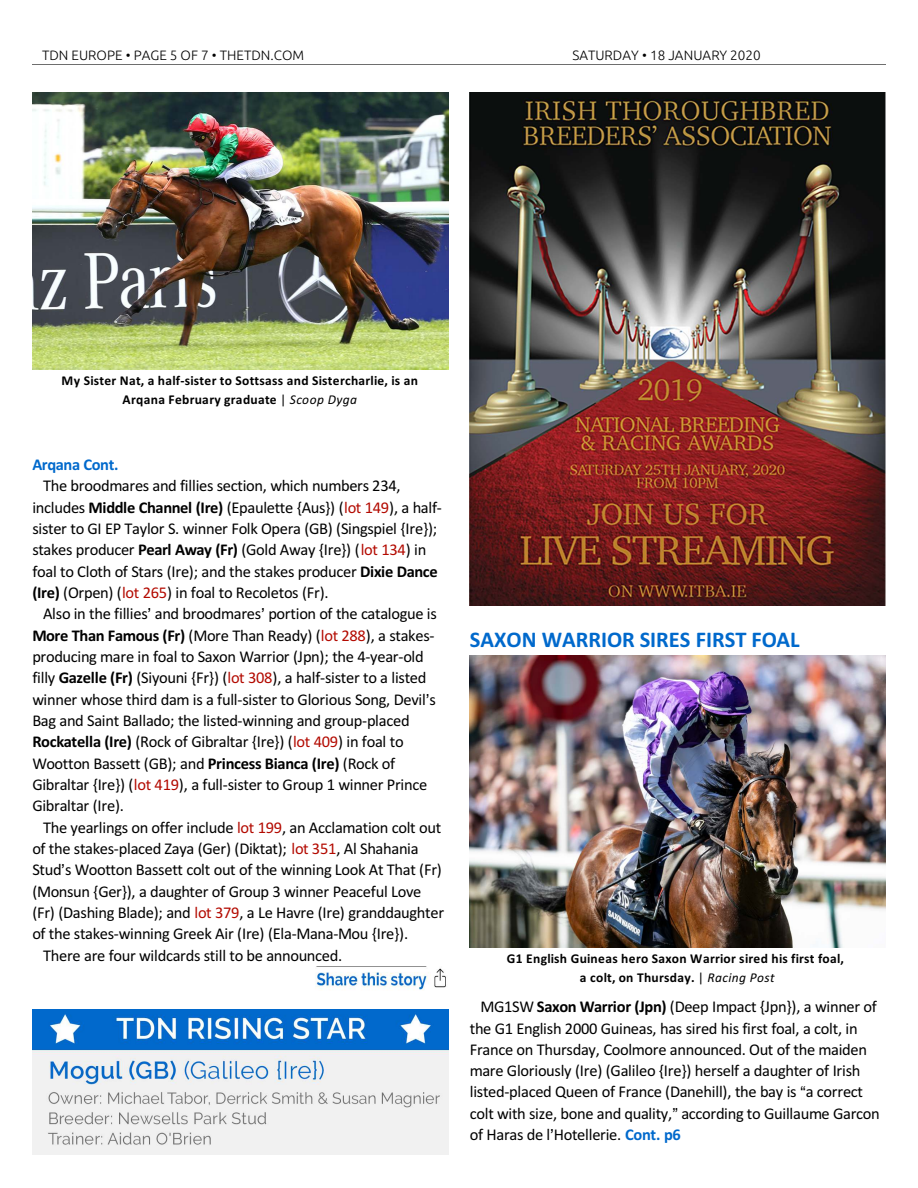
<style>
.page{position:relative;width:918px;height:1188px;background:#fff}
.page>*{position:absolute;margin:0;border:0;box-sizing:border-box;transform-origin:0 0}
.t1{font:700 22.5px "Calibri";color:#0069cc}
.t2{font:16.5px/21.3px "Calibri";letter-spacing:-.02em;color:#000}
.t3{font:700 16.5px "Calibri";letter-spacing:-.025em;color:#0069cc}
.t4{font:700 13.5px/18.9px "Calibri";letter-spacing:.02em;color:#000;text-align:center}
.t5{font:300 13.5px "Ubuntu";color:#000}
.s1{font-weight:400}
.s2{font-weight:400;font-style:italic}
.s3{font-weight:700}
.s4{color:#b30a00}
.s5{font-weight:700;color:#0069cc}
</style>
<div class="page">
<hr style="left:32px;top:64px;width:853px;height:1px;background:#6e6e6e">
<img style="left:470px;top:92px;width:416px;height:513px">
<img style="left:32px;top:92px;width:416px;height:278px">
<img style="left:32px;top:1009px;width:416px;height:145px">
<img style="left:470px;top:656px;width:416px;height:292px">
<img style="left:315px;top:968px;width:131px;height:22px">
<p class="t5" style="left:42px;top:49px;width:264px">TDN EUROPE • PAGE 5 OF 7 • THETDN.COM</p>
<p class="t5" style="left:572px;top:49px;width:190px">SATURDAY • 18 JANUARY 2020</p>
<p class="t4" style="left:61px;top:372px;width:358px">My Sister Nat, a half-sister to Sottsass and Sistercharlie, is an<br>Arqana February graduate <span class="s1">|</span> <span class="s2">Scoop Dyga</span></p>
<p class="t3" style="left:32px;top:458px;width:88px">Arqana Cont.</p>
<p class="t2" style="left:32px;top:477px;width:411px;text-indent:11px">The broodmares and fillies section, which numbers 234, includes <span class="s3">Middle Channel (Ire)</span> (Epaulette {Aus}) (<span class="s4">lot 149</span>), a half&shy;sister to GI EP Taylor S. winner Folk Opera (GB) (Singspiel {Ire}); stakes producer <span class="s3">Pearl Away (Fr)</span> (Gold Away {Ire}) (<span class="s4">lot 134</span>) in foal to Cloth of Stars (Ire); and the stakes producer <span class="s3">Dixie Dance (Ire)</span> (Orpen) (<span class="s4">lot 265</span>) in foal to Recoletos (Fr).</p>
<p class="t2" style="left:32px;top:605px;width:406px;text-indent:11px">Also in the fillies and broodmares portion of the catalogue is <span class="s3">More Than Famous (Fr)</span> (More Than Ready) (<span class="s4">lot 288</span>), a stakes&shy;producing mare in foal to Saxon Warrior (Jpn); the 4-year-old filly <span class="s3">Gazelle (Fr)</span> (Siyouni {Fr}) (<span class="s4">lot 308</span>), a half-sister to a listed winner whose third dam is a full-sister to Glorious Song, Devil s Bag and Saint Ballado; the listed-winning and group-placed <span class="s3">Rockatella (Ire)</span> (Rock of Gibraltar {Ire}) (<span class="s4">lot 409</span>) in foal to Wootton Bassett (GB); and <span class="s3">Princess Bianca (Ire)</span> (Rock of Gibraltar {Ire}) (<span class="s4">lot 419</span>), a full-sister to Group 1 winner Prince Gibraltar (Ire).</p>
<p class="t2" style="left:43px;top:818px;width:400px">The yearlings on offer include <span class="s4">lot 199</span>, an Acclamation colt out</p>
<p class="t2" style="left:32px;top:839px;width:388px">of the stakes-placed Zaya (Ger) (Diktat); <span class="s4">lot 351</span>, Al Shahania</p>
<p class="t2" style="left:32px;top:861px;width:411px">Stud s Wootton Bassett colt out of the winning Look At That (Fr)</p>
<p class="t2" style="left:32px;top:882px;width:391px">(Monsun {Ger}), a daughter of Group 3 winner Peaceful Love</p>
<p class="t2" style="left:32px;top:903px;width:413px">(Fr) (Dashing Blade); and <span class="s4">lot 379</span>, a Le Havre (Ire) granddaughter</p>
<p class="t2" style="left:32px;top:924px;width:377px">of the stakes-winning Greek Air (Ire) (Ela-Mana-Mou {Ire}).</p>
<p class="t2" style="left:43px;top:946px;width:301px">There are four wildcards still to be announced.</p>
<h1 class="t1" style="left:470px;top:630px;width:331px">SAXON WARRIOR SIRES FIRST FOAL</h1>
<p class="t4" style="left:507px;top:950px;width:339px">G1 English Guineas hero Saxon Warrior sired his first foal, a colt, on Thursday. <span class="s1">|</span> <span class="s2">Racing Post</span></p>
<p class="t2" style="left:470px;top:997px;width:412px;text-indent:11px">MG1SW <span class="s3">Saxon Warrior (Jpn)</span> (Deep Impact {Jpn}), a winner of the G1 English 2000 Guineas, has sired his first foal, a colt, in France on Thursday, Coolmore announced. Out of the maiden mare Gloriously (Ire) (Galileo {Ire}) herself a daughter of Irish listed-placed Queen of France (Danehill), the bay is a correct colt with size, bone and quality, according to Guillaume Garcon of Haras de l Hotellerie. <span class="s5">Cont. p6</span></p>
</div>
